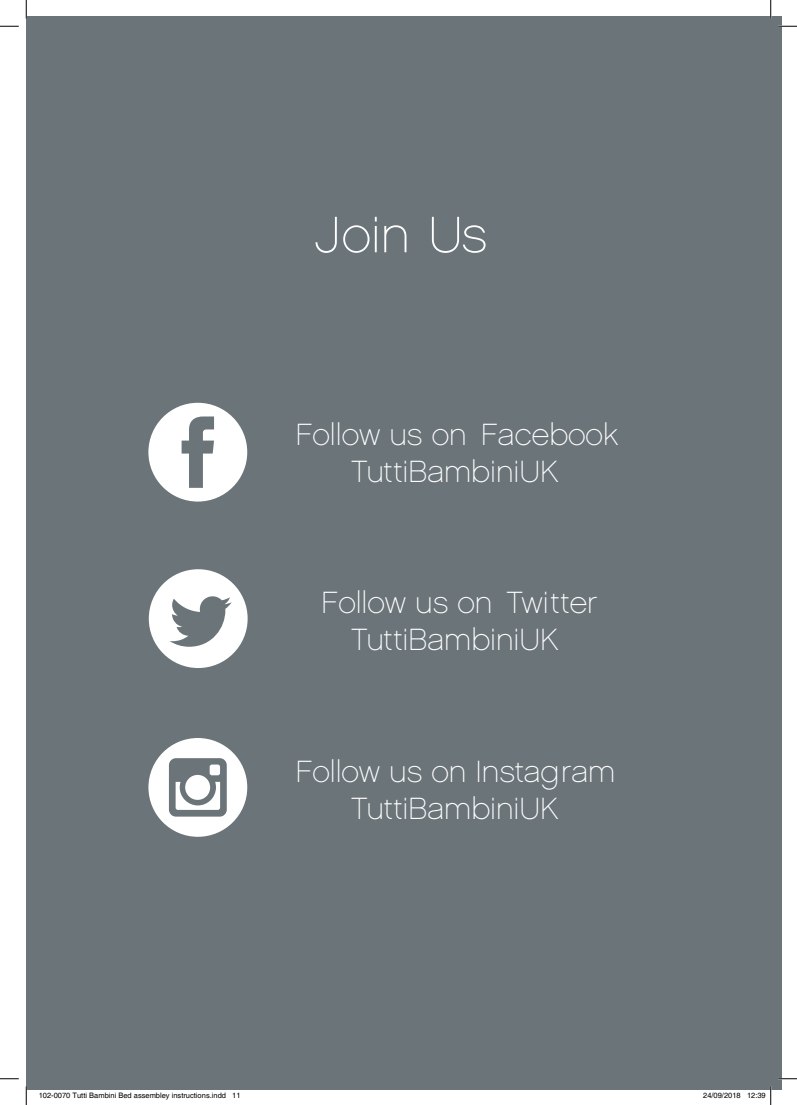
<style>
.page{position:relative;width:797px;height:1105px;background:#fff}
.page>*{position:absolute;margin:0;border:0;box-sizing:border-box;transform-origin:0 0}
.t1{font:51px "Chalet Paris Nineteen Sixty";color:#fff}
.t2{font:30.62px/36.8px "Chalet Paris Nineteen Sixty";color:#fff;text-align:center}
.t3{font:7.5px "Helvetica";color:#000}
</style>
<div class="page">
<div style="left:26px;top:16px;width:755px;height:1073px;background:#6b7478"></div>
<div style="left:148px;top:403px;width:99px;height:99px;background:#fff;border-radius:50%"></div>
<svg style="left:182px;top:416px;width:32px;height:72px"></svg>
<div style="left:149px;top:569px;width:99px;height:99px;background:#fff;border-radius:50%"></div>
<svg style="left:170px;top:596px;width:62px;height:51px"></svg>
<div style="left:148px;top:738px;width:99px;height:99px;background:#fff;border-radius:50%"></div>
<svg style="left:169px;top:758px;width:58px;height:59px"></svg>
<svg style="left:0;top:25px;width:19px;height:2px"></svg>
<svg style="left:778px;top:25px;width:19px;height:2px"></svg>
<svg style="left:0;top:1078px;width:19px;height:1px"></svg>
<svg style="left:778px;top:1078px;width:19px;height:1px"></svg>
<svg style="left:25px;top:0;width:2px;height:19px"></svg>
<svg style="left:25px;top:1086px;width:2px;height:19px"></svg>
<svg style="left:770px;top:0;width:1px;height:19px"></svg>
<svg style="left:703px;top:1086px;width:68px;height:19px"></svg>
<h1 class="t1" style="left:314px;top:205px;width:174px">Join Us</h1>
<p class="t2" style="left:295px;top:416px;width:324px">Follow us on Facebook<br>TuttiBambiniUK</p>
<p class="t2" style="left:321px;top:584px;width:277px">Follow us on Twitter<br>TuttiBambiniUK</p>
<p class="t2" style="left:295px;top:754px;width:321px">Follow us on Instagram<br>TuttiBambiniUK</p>
<p class="t3" style="left:39px;top:1090px;width:203px">102-0070 Tutti Bambini Bed assembley instructions.indd 11</p>
<p class="t3" style="left:703px;top:1090px;width:64px">24/09/2018 12:39</p>
</div>
